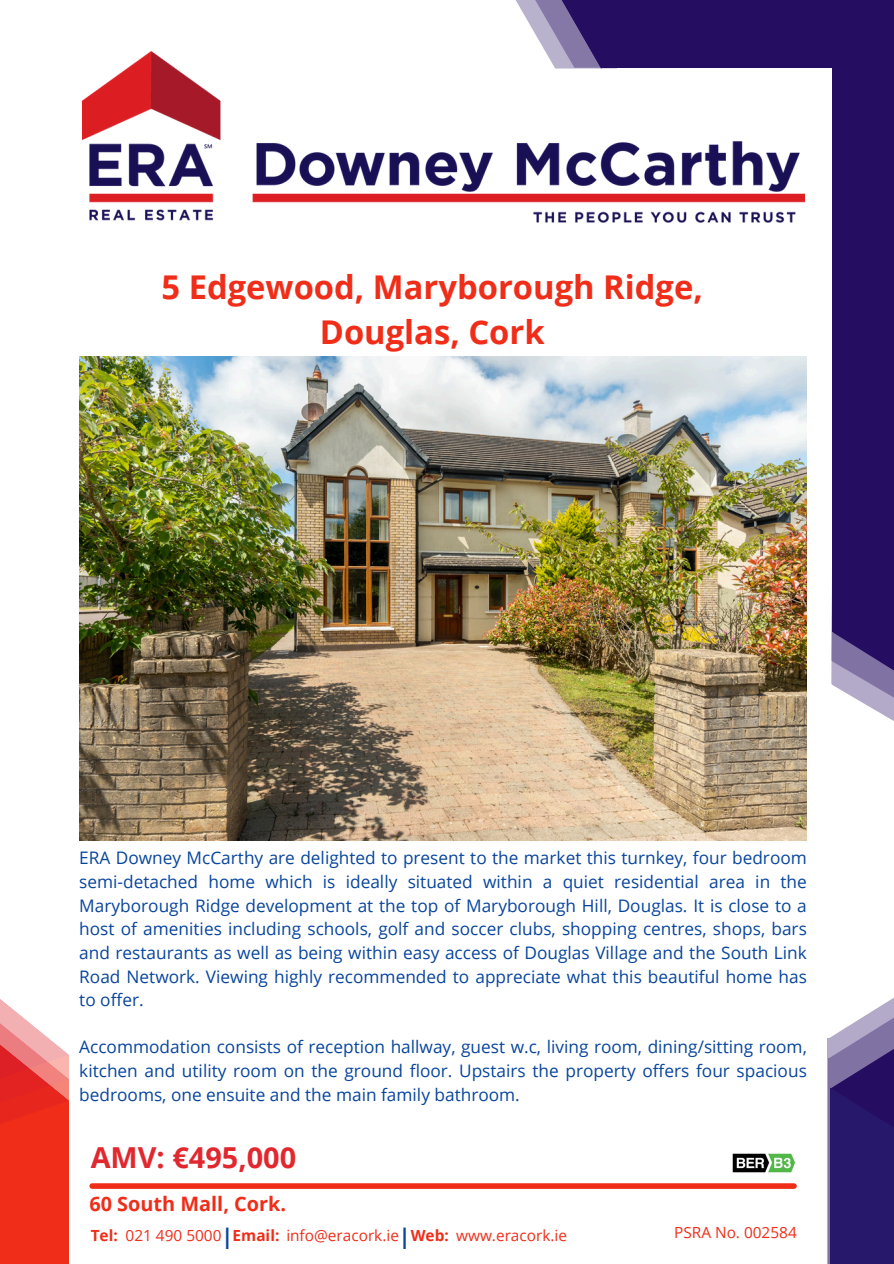
<style>
.page{position:relative;width:894px;height:1264px;background:#fff}
.page>*{position:absolute;margin:0;border:0;box-sizing:border-box;transform-origin:0 0}
.t1{font:700 32.7px/45px "Open Sans";color:#ef2d19;text-align:center}
.t2{font:700 28.8px "Open Sans";color:#e1282e}
.t3{font:700 21.45px "Open Sans";color:#08459d}
.t4{font:700 19.8px "Open Sans";color:#ef2d19}
.t5{font:17.25px/23.7px "Open Sans";color:#08459d;text-align:justify}
.t6{font:15.3px "Open Sans";color:#ef2d19}
.t7{font:700 15.3px "Open Sans";color:#ef2d19}
</style>
<div class="page">
<svg style="left:515px;top:0;width:13px;height:21px"></svg>
<svg style="left:528px;top:0;width:27px;height:51px"></svg>
<div style="left:602px;top:0;width:291px;height:68px;background:#250e62"></div>
<svg style="left:831px;top:585px;width:62px;height:136px"></svg>
<div style="left:832px;top:0;width:61px;height:631px;background:#250e62"></div>
<svg style="left:832px;top:631px;width:61px;height:60px;background:#6c5d95"></svg>
<div style="left:92px;top:1183px;width:701px;height:5px;background:#ef2d19"></div>
<svg style="left:555px;top:0;width:47px;height:51px;background:#523f82"></svg>
<img style="left:79px;top:356px;width:727px;height:484px">
<div style="left:0;top:1054px;width:68px;height:209px;background:#ef2d19"></div>
<svg style="left:0;top:999px;width:69px;height:155px"></svg>
<div style="left:826px;top:1038px;width:67px;height:225px;background:#b2aac8"></div>
<div style="left:828px;top:1058px;width:65px;height:205px;background:#28186c"></div>
<svg style="left:828px;top:998px;width:65px;height:142px"></svg>
<img style="left:82px;top:51px;width:722px;height:172px">
<img style="left:732px;top:1153px;width:63px;height:20px">
<h2 class="t1" style="left:161px;top:263px;width:542px">5 Edgewood, Maryborough Ridge,<br>Douglas, Cork</h2>
<h3 class="t5" style="left:79px;top:845px;width:729px">ERA Downey McCarthy are delighted to present to the market this turnkey, four bedroom semi-detached home which is ideally situated within a quiet residential area in the Maryborough Ridge development at the top of Maryborough Hill, Douglas. It is close to a host of amenities including schools, golf and soccer clubs, shopping centres, shops, bars and restaurants as well as being within easy access of Douglas Village and the South Link Road Network. Viewing highly recommended to appreciate what this beautiful home has to offer.</h3>
<h5 class="t5" style="left:79px;top:1034px;width:729px">Accommodation consists of reception hallway, guest w.c, living room, dining/sitting room, kitchen and utility room on the ground floor. Upstairs the property offers four spacious bedrooms, one ensuite and the main family bathroom.</h5>
<p class="t2" style="left:91px;top:1137px;width:207px">AMV: €495,000</p>
<h1 class="t4" style="left:89px;top:1190px;width:198px">60 South Mall, Cork.</h1>
<p class="t7" style="left:91px;top:1224px;width:29px">Tel:</p>
<p class="t6" style="left:126px;top:1224px;width:97px">021 490 5000</p>
<p class="t3" style="left:221px;top:1220px;width:13px">|</p>
<p class="t7" style="left:232px;top:1224px;width:48px">Email:</p>
<p class="t6" style="left:286px;top:1224px;width:114px">info@eracork.ie</p>
<h4 class="t3" style="left:399px;top:1220px;width:13px">|</h4>
<p class="t7" style="left:410px;top:1224px;width:40px">Web:</p>
<p class="t6" style="left:456px;top:1224px;width:112px">www.eracork.ie</p>
<h4 class="t6" style="left:674px;top:1221px;width:124px">PSRA No. 002584</h4>
</div>
